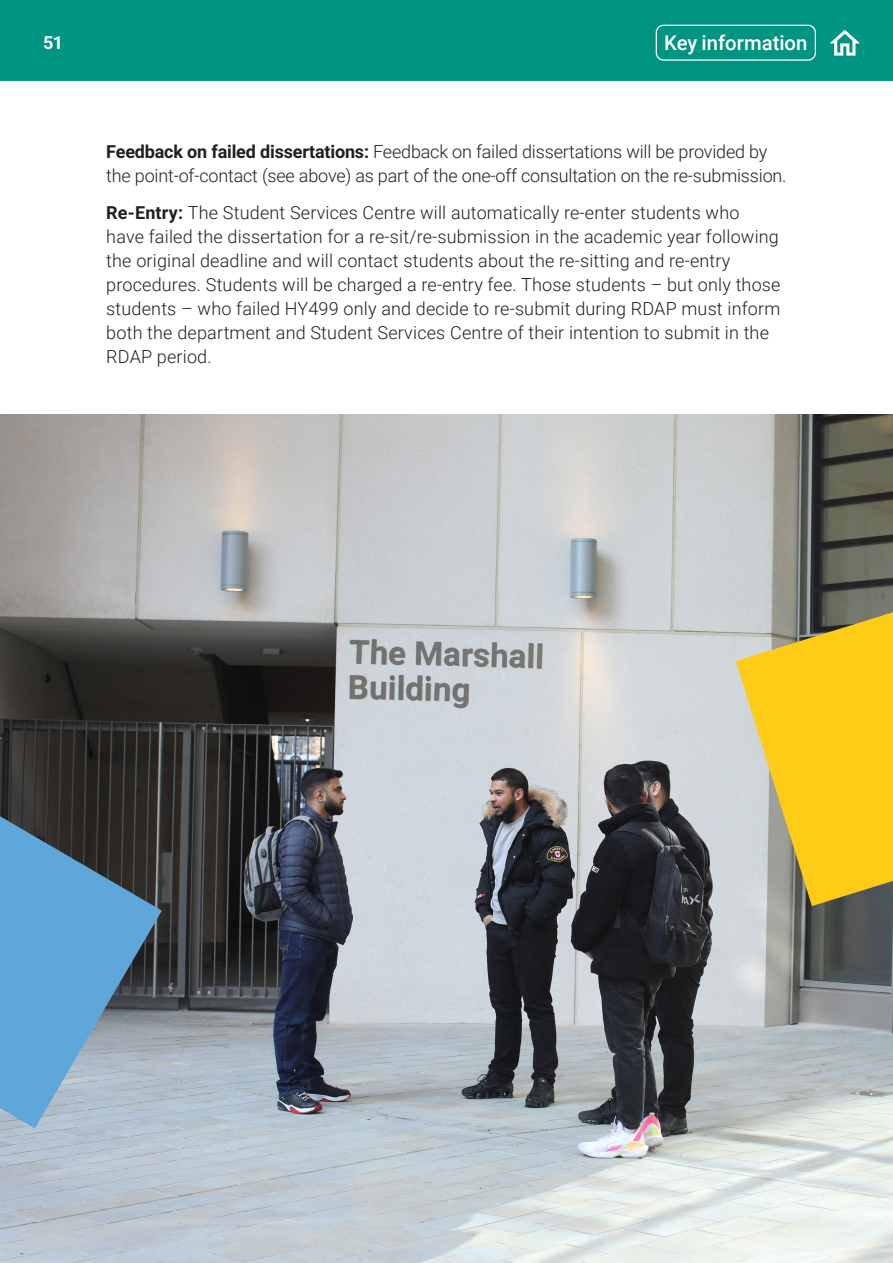
<style>
.page{position:relative;width:893px;height:1263px;background:#fff}
.page>*{position:absolute;margin:0;border:0;box-sizing:border-box;transform-origin:0 0}
.t1{font:500 20.4px "Roboto";color:#fff}
._05_Body_text_22{font:300 18px/24px "Roboto";letter-spacing:.01em;color:#231f20}
._05_Body_text_22-2{font:300 18px/24px "Roboto";letter-spacing:-.01em;color:#231f20}
.t2{font:700 18px "Roboto";color:#fff}
.s1{font-weight:700}
</style>
<div class="page">
<div style="left:0;top:0;width:893px;height:81px;background:#009483"></div>
<div style="left:656px;top:25px;width:160px;height:36px;border:1px solid #fff;border-radius:7px"></div>
<svg style="left:830px;top:30px;width:30px;height:26px"></svg>
<img style="left:0;top:415px;width:893px;height:848px">
<svg style="left:736px;top:612px;width:157px;height:294px;background:#e4c144"></svg>
<svg style="left:0;top:816px;width:162px;height:312px;background:#6792b3"></svg>
<p class="t2" style="left:43px;top:30px;width:22px">51</p>
<p class="t1" style="left:664px;top:29px;width:145px">Key information</p>
<p class="_05_Body_text_22-2" style="left:106px;top:139px;width:682px"><span class="s1">Feedback on failed dissertations:</span> Feedback on failed dissertations will be provided by the point-of-contact (see above) as part of the one-off consultation on the re-submission.</p>
<p class="_05_Body_text_22" style="left:106px;top:200px;width:676px"><span class="s1">Re-Entry:</span> The Student Services Centre will automatically re-enter students who have failed the dissertation for a re-sit/re-submission in the academic year following the original deadline and will contact students about the re-sitting and re-entry procedures. Students will be charged a re-entry fee. Those students – but only those students – who failed HY499 only and decide to re-submit during RDAP must inform both the department and Student Services Centre of their intention to submit in the RDAP period.</p>
</div>
